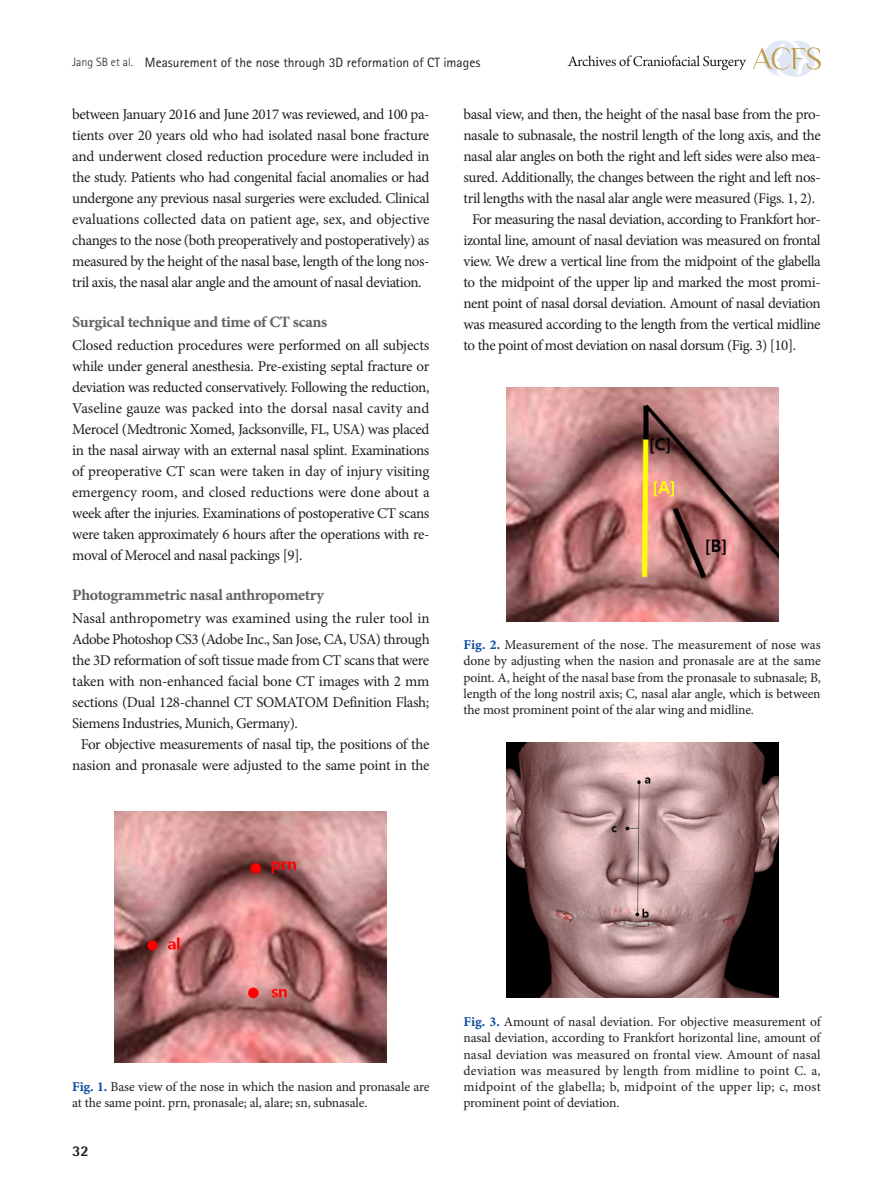
<style>
.page{position:relative;width:893px;height:1191px;background:#fff}
.page>*{position:absolute;margin:0;border:0;box-sizing:border-box;transform-origin:0 0}
.중제목{font:15.75px "Minion Pro Bold Capt";letter-spacing:-.025em;color:#636366}
.본문_0{font:15px/21px "Minion Pro";letter-spacing:-.025em;color:#231f20;text-align:justify}
.본문{font:15px/21px "Minion Pro";letter-spacing:-.025em;color:#231f20;text-align:justify}
.t1{font:800 15px "Rotis Semi Sans Std";color:#231f20}
.표그림제목{font:13.5px/16.2px "Minion Pro";letter-spacing:-.01em;color:#231f20;text-align:justify}
.t2{font:13.5px "Rotis Sans Serif Std";color:#231f20}
.s1{font-weight:300;font-size:12px}
.s2{font-family:"Minion Pro Bold Capt";color:#0d4da1}
</style>
<div class="page">
<svg style="left:753px;top:40px;width:68px;height:37px"></svg>
<svg style="left:568px;top:55px;width:178px;height:15px"></svg>
<img style="left:115px;top:812px;width:272px;height:250px">
<img style="left:506px;top:743px;width:272px;height:255px">
<img style="left:506px;top:387px;width:272px;height:234px">
<p class="t2" style="left:72px;top:54px;width:410px"><span class="s1">Jang SB et al.</span> Measurement of the nose through 3D reformation of CT images</p>
<p class="본문_0" style="left:72px;top:103px;width:359px">between January 2016 and June 2017 was reviewed, and 100 pa&shy;tients over 20 years old who had isolated nasal bone fracture and underwent closed reduction procedure were included in the study. Patients who had congenital facial anomalies or had undergone any previous nasal surgeries were excluded. Clinical evaluations collected data on patient age, sex, and objective changes to the nose (both preoperatively and postoperatively) as measured by the height of the nasal base, length of the long nos&shy;tril axis, the nasal alar angle and the amount of nasal deviation.</p>
<p class="중제목" style="left:72px;top:311px;width:257px">Surgical technique and time of CT scans</p>
<p class="본문_0" style="left:72px;top:334px;width:359px">Closed reduction procedures were performed on all subjects while under general anesthesia. Pre-existing septal fracture or deviation was reducted conservatively. Following the reduction, Vaseline gauze was packed into the dorsal nasal cavity and Merocel (Medtronic Xomed, Jacksonville, FL, USA) was placed in the nasal airway with an external nasal splint. Examinations of preoperative CT scan were taken in day of injury visiting emergency room, and closed reductions were done about a week after the injuries. Examinations of postoperative CT scans were taken approximately 6 hours after the operations with re&shy;moval of Merocel and nasal packings [9].</p>
<p class="중제목" style="left:72px;top:584px;width:253px">Photogrammetric nasal anthropometry</p>
<p class="본문_0" style="left:72px;top:607px;width:359px">Nasal anthropometry was examined using the ruler tool in Adobe Photoshop CS3 (Adobe Inc., San Jose, CA, USA) through the 3D reformation of soft tissue made from CT scans that were taken with non-enhanced facial bone CT images with 2 mm sections (Dual 128-channel CT SOMATOM Definition Flash; Siemens Industries, Munich, Germany).</p>
<p class="본문" style="left:72px;top:733px;width:359px;text-align:center">For objective measurements of nasal tip, the positions of the nasion and pronasale were adjusted to the same point in the</p>
<p class="본문" style="left:463px;top:103px;width:359px">basal view, and then, the height of the nasal base from the pro&shy;nasale to subnasale, the nostril length of the long axis, and the nasal alar angles on both the right and left sides were also mea&shy;sured. Additionally, the changes between the right and left nos&shy;tril lengths with the nasal alar angle were measured (Figs. 1, 2).</p>
<p class="본문" style="left:463px;top:208px;width:359px;text-indent:9px">For measuring the nasal deviation, according to Frankfort hor&shy;izontal line, amount of nasal deviation was measured on frontal view. We drew a vertical line from the midpoint of the glabella to the midpoint of the upper lip and marked the most promi&shy;nent point of nasal dorsal deviation. Amount of nasal deviation was measured according to the length from the vertical midline to the point of most deviation on nasal dorsum (Fig. 3) [10].</p>
<p class="표그림제목" style="left:463px;top:637px;width:359px"><span class="s2">Fig. 2.</span> Measurement of the nose. The measurement of nose was done by adjusting when the nasion and pronasale are at the same point. A, height of the nasal base from the pronasale to subnasale; B, length of the long nostril axis; C, nasal alar angle, which is between the most prominent point of the alar wing and midline.</p>
<p class="표그림제목" style="left:72px;top:1078px;width:359px"><span class="s2">Fig. 1.</span> Base view of the nose in which the nasion and pronasale are at the same point. prn, pronasale; al, alare; sn, subnasale.</p>
<p class="t1" style="left:72px;top:1141px;width:18px">32</p>
<p class="표그림제목" style="left:463px;top:1013px;width:359px"><span class="s2">Fig. 3.</span> Amount of nasal deviation. For objective measurement of nasal deviation, according to Frankfort horizontal line, amount of nasal deviation was measured on frontal view. Amount of nasal deviation was measured by length from midline to point C. a, midpoint of the glabella; b, midpoint of the upper lip; c, most prominent point of deviation.</p>
</div>
